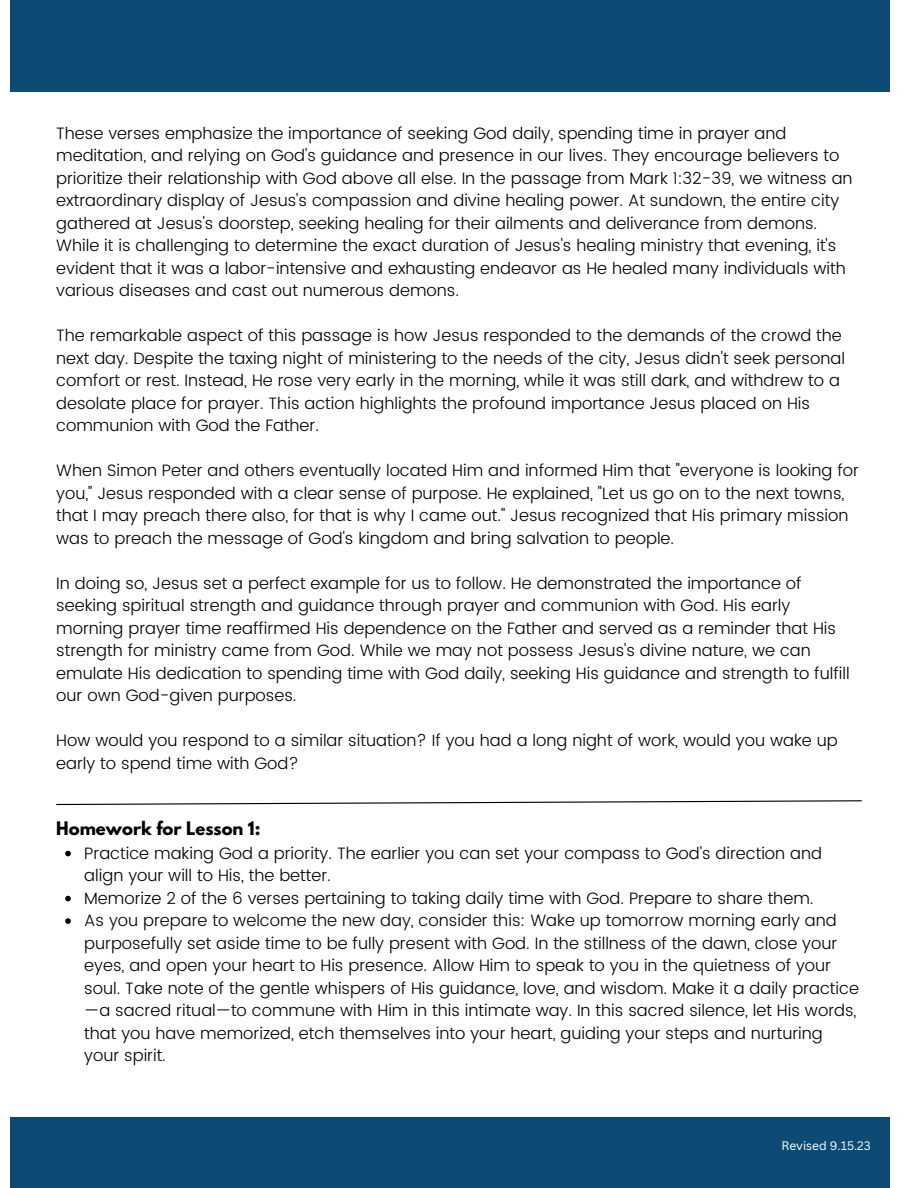
<style>
.page{position:relative;width:918px;height:1188px;background:#fff}
.page>*{position:absolute;margin:0;border:0;box-sizing:border-box;transform-origin:0 0}
.t1{font:300 16.5px/22.5px "Poppins";color:#000}
.t2{font:700 16.5px "League Spartan";color:#000}
.t3{font:12px "Canva Sans";color:#fff}
</style>
<div class="page">
<div style="left:11px;top:1117px;width:879px;height:71px;background:#0d4b74"></div>
<div style="left:11px;top:0;width:879px;height:92px;background:#0d4b74"></div>
<svg style="left:65px;top:851px;width:6px;height:5px"></svg>
<svg style="left:65px;top:896px;width:6px;height:5px"></svg>
<svg style="left:65px;top:918px;width:6px;height:6px"></svg>
<svg style="left:56px;top:800px;width:806px;height:6px"></svg>
<p class="t1" style="left:56px;top:122px;width:798px">These verses emphasize the importance of seeking God daily, spending time in prayer and meditation, and relying on God's guidance and presence in our lives. They encourage believers to prioritize their relationship with God above all else. In the passage from Mark 1:32-39, we witness an extraordinary display of Jesus's compassion and divine healing power. At sundown, the entire city gathered at Jesus's doorstep, seeking healing for their ailments and deliverance from demons.<br>While it is challenging to determine the exact duration of Jesus's healing ministry that evening, it's evident that it was a labor-intensive and exhausting endeavor as He healed many individuals with various diseases and cast out numerous demons.</p>
<p class="t1" style="left:56px;top:324px;width:790px">The remarkable aspect of this passage is how Jesus responded to the demands of the crowd the next day. Despite the taxing night of ministering to the needs of the city, Jesus didn't seek personal comfort or rest. Instead, He rose very early in the morning, while it was still dark, and withdrew to a desolate place for prayer. This action highlights the profound importance Jesus placed on His communion with God the Father.</p>
<p class="t1" style="left:56px;top:459px;width:804px">When Simon Peter and others eventually located Him and informed Him that "everyone is looking for you," Jesus responded with a clear sense of purpose. He explained, "Let us go on to the next towns, that I may preach there also, for that is why I came out." Jesus recognized that His primary mission was to preach the message of God's kingdom and bring salvation to people.</p>
<p class="t1" style="left:56px;top:572px;width:795px">In doing so, Jesus set a perfect example for us to follow. He demonstrated the importance of seeking spiritual strength and guidance through prayer and communion with God. His early morning prayer time reaffirmed His dependence on the Father and served as a reminder that His strength for ministry came from God. While we may not possess Jesus's divine nature, we can emulate His dedication to spending time with God daily, seeking His guidance and strength to fulfill our own God-given purposes.</p>
<p class="t1" style="left:56px;top:729px;width:783px">How would you respond to a similar situation? If you had a long night of work, would you wake up early to spend time with God?</p>
<p class="t2" style="left:56px;top:820px;width:206px">Homework for Lesson 1:</p>
<p class="t1" style="left:84px;top:842px;width:739px">Practice making God a priority. The earlier you can set your compass to God’s direction and align your will to His, the better.</p>
<p class="t1" style="left:84px;top:887px;width:731px">Memorize 2 of the 6 verses pertaining to taking daily time with God. Prepare to share them.</p>
<p class="t1" style="left:84px;top:909px;width:776px">As you prepare to welcome the new day, consider this: Wake up tomorrow morning early and purposefully set aside time to be fully present with God. In the stillness of the dawn, close your eyes, and open your heart to His presence. Allow Him to speak to you in the quietness of your soul. Take note of the gentle whispers of His guidance, love, and wisdom. Make it a daily practice —a sacred ritual—to commune with Him in this intimate way. In this sacred silence, let His words, that you have memorized, etch themselves into your heart, guiding your steps and nurturing your spirit.</p>
<p class="t3" style="left:781px;top:1137px;width:91px">Revised 9.15.23</p>
</div>
